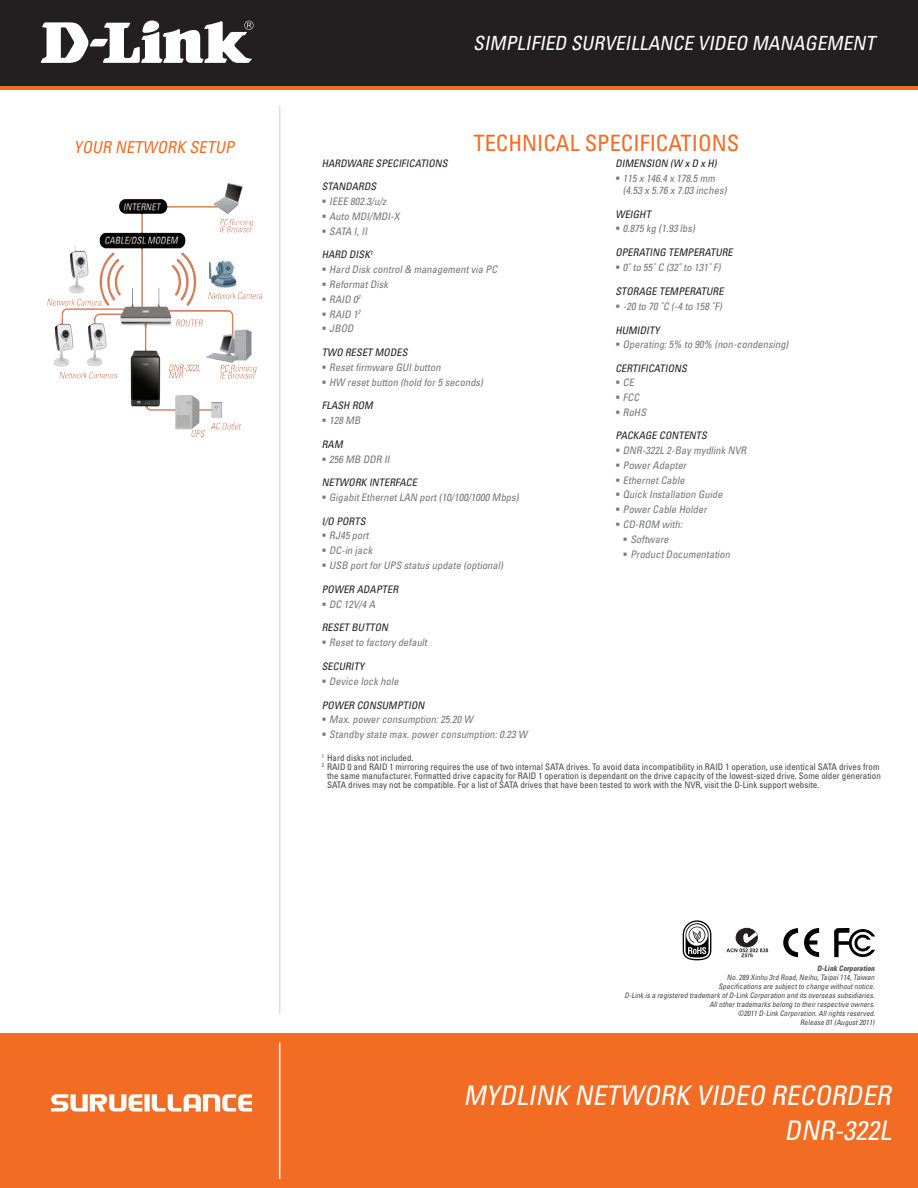
<style>
.page{position:relative;width:918px;height:1188px;background:#fff}
.page>*{position:absolute;margin:0;border:0;box-sizing:border-box;transform-origin:0 0}
.t1{font:italic condensed 27px/34.8px "Univers";color:#fff;text-align:right}
.t2{font:condensed 22.5px "Univers";color:#f36c24}
.t3{font:italic condensed 19.5px "Univers";color:#fff}
.t4{font:italic condensed 16.5px "Univers";color:#f36c24}
.t5{font:italic condensed 10.5px "Univers";color:#231f20}
.t6{font:italic condensed 10.35px/14.9px "Univers";letter-spacing:-.215em;color:#757679}
.t7{font:italic condensed 10.35px "Univers";letter-spacing:.11em;color:#231f20}
.t8{font:italic condensed 10.35px/14.9px "Univers";letter-spacing:.005em;color:#757679}
.t9{font:condensed 9px/9px "Univers";color:#454647}
.t10{font:italic condensed 7.5px/9px "Univers";letter-spacing:-.22em;color:#454647;text-align:right}
.t11{font:italic 700 condensed 7.5px "Univers";color:#454647}
.s1{color:#231f20}
</style>
<div class="page">
<div style="left:0;top:1034px;width:918px;height:154px;background:#f36c24"></div>
<div style="left:0;top:0;width:918px;height:89px;background:linear-gradient(to right,#f36c24,#f36c24)"></div>
<div style="left:0;top:0;width:918px;height:85px;background:#231f20"></div>
<svg style="left:41px;top:20px;width:213px;height:43px"></svg>
<hr style="left:279px;top:1042px;width:1px;height:137px;background:#fff">
<svg style="left:51px;top:1094px;width:201px;height:17px"></svg>
<svg style="left:834px;top:928px;width:41px;height:29px"></svg>
<div style="left:736px;top:928px;width:21px;height:19px;background:#231f20;border-radius:50%"></div>
<div style="left:736px;top:928px;width:21px;height:19px;border:1px solid #231f20;border-radius:50%"></div>
<svg style="left:726px;top:932px;width:42px;height:25px"></svg>
<svg style="left:683px;top:920px;width:28px;height:40px"></svg>
<svg style="left:783px;top:928px;width:15px;height:29px"></svg>
<svg style="left:804px;top:928px;width:15px;height:29px"></svg>
<hr style="left:279px;top:106px;width:1px;height:908px;background:#dcdddf">
<img style="left:48px;top:182px;width:215px;height:255px">
<h3 class="t4" style="left:74px;top:136px;width:166px">your network setup</h3>
<h3 class="t3" style="left:473px;top:31px;width:408px">Simplified surveillance video management</h3>
<h2 class="t2" style="left:473px;top:129px;width:61px">TECHNICAL</h2>
<h2 class="t2" style="left:585px;top:129px;width:24px">SPECIFICATION</h2>
<h2 class="t2" style="left:727px;top:129px;width:14px">S</h2>
<p class="t7" style="left:322px;top:157px;width:126px">hardware Specifications</p>
<p class="t7" style="left:322px;top:180px;width:55px">standards</p>
<p class="t6" style="left:329px;top:194px;width:6px">IEEE</p>
<p class="t6" style="left:329px;top:194px;width:73px;text-indent:21px">802.3/u/z<br>Auto MDI/MDI -X<br>SATA</p>
<p class="t6" style="left:354px;top:224px;width:12px">I,II</p>
<p class="t8" style="left:329px;top:247px;width:164px;text-indent:-7px"><span class="s1">hard disk</span><sup>1<br></sup>Hard Disk control&amp; managementvia PC<br>ReformatD isk<br>RAID</p>
<p class="t6" style="left:353px;top:292px;width:10px">0<sup>2</sup></p>
<p class="t6" style="left:329px;top:306px;width:7px">RAID</p>
<p class="t6" style="left:353px;top:306px;width:10px">1<sup>2</sup></p>
<p class="t6" style="left:329px;top:321px;width:8px">JBOD</p>
<p class="t7" style="left:322px;top:346px;width:86px">two reset modes</p>
<p class="t6" style="left:329px;top:360px;width:73px">Resetfirmware GUI</p>
<p class="t6" style="left:329px;top:360px;width:158px;text-indent:85px">button<br>HW resetbutton (hold for5 seconds)</p>
<p class="t7" style="left:322px;top:399px;width:55px">flash rom</p>
<p class="t6" style="left:329px;top:413px;width:25px">128 MB</p>
<p class="t7" style="left:322px;top:438px;width:25px">ram</p>
<p class="t6" style="left:329px;top:451px;width:42px">256 MB DDR</p>
<p class="t6" style="left:384px;top:451px;width:4px">II</p>
<p class="t7" style="left:322px;top:476px;width:99px">network interface</p>
<p class="t6" style="left:329px;top:490px;width:77px">GigabitEthernetLAN</p>
<p class="t6" style="left:420px;top:490px;width:103px">port(10/100/1000 M bps)</p>
<p class="t7" style="left:322px;top:514px;width:44px">i/o ports</p>
<p class="t6" style="left:329px;top:528px;width:178px">RJ45 port<br>DC-in jack<br>USB portforUPS status update (optional)</p>
<p class="t7" style="left:322px;top:583px;width:80px">power adapter</p>
<p class="t6" style="left:329px;top:596px;width:48px">DC 12V/4 A</p>
<p class="t7" style="left:322px;top:621px;width:70px">res et button</p>
<p class="t6" style="left:329px;top:635px;width:102px">Resetto factory default</p>
<p class="t7" style="left:322px;top:660px;width:46px">security</p>
<p class="t6" style="left:329px;top:674px;width:73px">Device lock hole</p>
<p class="t7" style="left:322px;top:698px;width:106px">power consumption</p>
<p class="t6" style="left:329px;top:712px;width:200px">Max.powerconsumption:25.20 W<br>Standby state max.powerconsumption:0.23 W</p>
<p class="t7" style="left:615px;top:157px;width:105px">dimension (w x d x H)</p>
<p class="t6" style="left:623px;top:172px;width:108px;line-height:12.5px">115 x 146.4 x 178.5 mm (4.53 x 5.76 x 7.03 inches)</p>
<p class="t7" style="left:615px;top:207px;width:39px">weight</p>
<p class="t6" style="left:623px;top:221px;width:76px">0.875 kg (1.93 lbs)</p>
<p class="t5" style="left:615px;top:246px;width:121px">operating temperature</p>
<p class="t6" style="left:623px;top:260px;width:102px">0˚to 55˚C (32˚to 131˚F)</p>
<p class="t5" style="left:615px;top:285px;width:112px">Storage Temperature</p>
<p class="t6" style="left:623px;top:299px;width:103px">-20 to 70 ˚C (-4 to 158 ˚F)</p>
<p class="t7" style="left:615px;top:323px;width:48px">humidity</p>
<p class="t6" style="left:623px;top:337px;width:169px">Operating:5% to 90% (non-condensing)</p>
<p class="t7" style="left:615px;top:362px;width:72px">certifications</p>
<p class="t6" style="left:623px;top:375px;width:27px">CE<br>FCC<br>RoHS</p>
<p class="t7" style="left:615px;top:429px;width:92px">package contents</p>
<p class="t6" style="left:623px;top:443px;width:125px">DNR-322L 2-Bay mydlink NVR<br>PowerAdapter<br>EthernetCable<br>Quick Installation Guide<br>PowerCable Holder<br>CD-ROM</p>
<p class="t6" style="left:630px;top:517px;width:104px;text-indent:32px">with:<br>Software<br>ProductDocumentation</p>
<p class="t9" style="left:322px;top:753px;width:93px"><sup>1</sup> Hard disks not included.<br><sup>2</sup> RAID</p>
<p class="t9" style="left:348px;top:762px;width:27px">0 and RAID</p>
<p class="t9" style="left:390px;top:762px;width:167px">1 mirroring requires the use of two internal SATA</p>
<p class="t9" style="left:566px;top:762px;width:144px">drives. To avoid data incompatibility in RAID</p>
<p class="t9" style="left:725px;top:762px;width:101px">1 operation, use identical SATA</p>
<p class="t9" style="left:839px;top:762px;width:42px">drives from</p>
<p class="t9" style="left:327px;top:771px;width:197px">the same manufacturer. Formatted drive capacity for RAID</p>
<p class="t9" style="left:538px;top:771px;width:344px">1 operation is dependant on the drive capacity of the lowest-sized drive. Some older generation</p>
<p class="t9" style="left:327px;top:780px;width:8px">SATA</p>
<p class="t9" style="left:348px;top:780px;width:159px">drives may not be compatible. For a list of SATA</p>
<p class="t9" style="left:520px;top:780px;width:300px">drives that have been tested to work with the NVR, visit the D -Link support website.</p>
<p class="t11" style="left:817px;top:964px;width:61px">D-Link Corporation</p>
<p class="t10" style="left:625px;top:973px;width:254px">No.289 Xinhu 3rd Road,Neihu,Taipei114,Taiwan<br>Specifications are subjectto change withoutnotice.<br>D -Link is a registered trademark ofD -Link Corporation and its overseas subsidiaries.<br>Allothertrademarks belong to theirrespective owners.<br>©2011 D -Link Corporation.Allrights reserved.<br>Release 01 (August2011)</p>
<h1 class="t1" style="left:463px;top:1077px;width:435px">mydlink N etwork Video Recorder<br>DNR-322L</h1>
</div>
